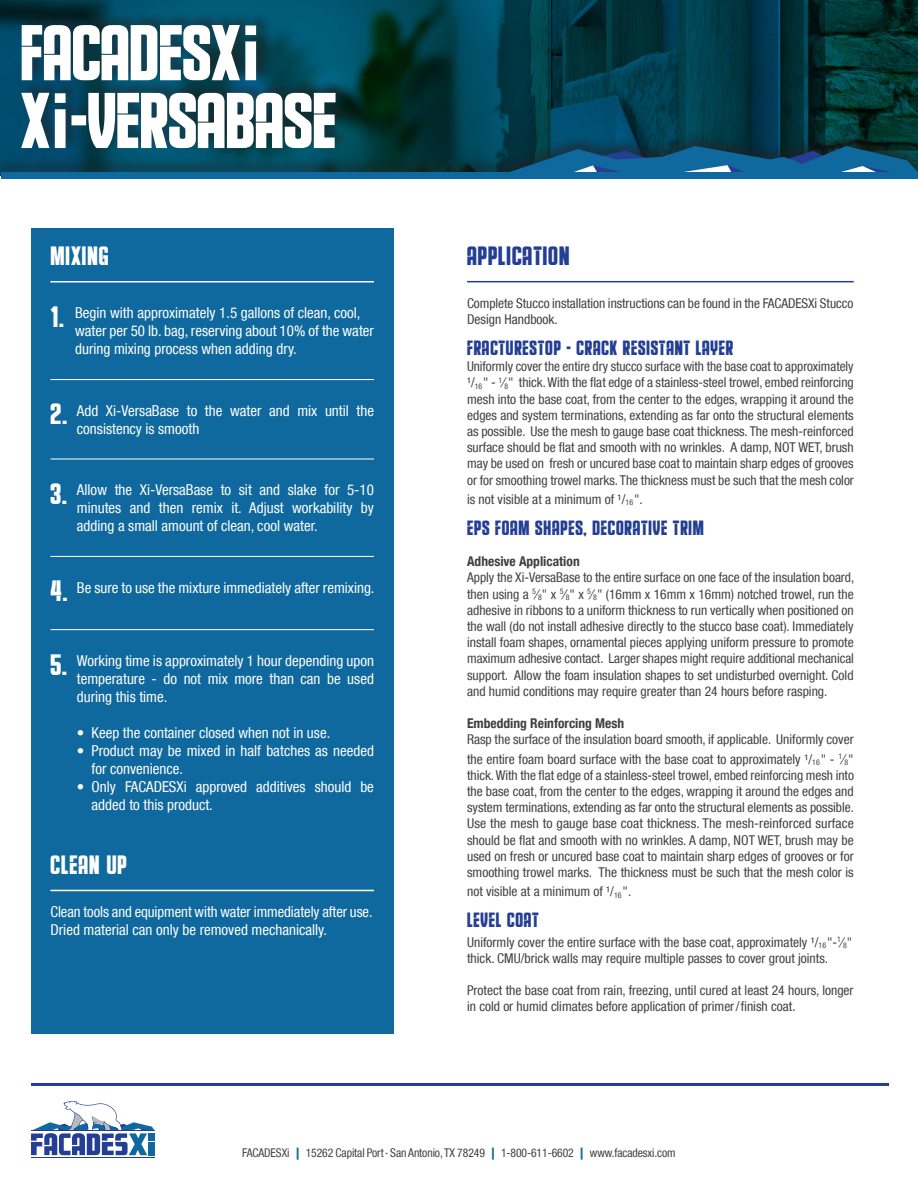
<style>
.page{position:relative;width:918px;height:1188px;background:#fff}
.page>*{position:absolute;margin:0;border:0;box-sizing:border-box;transform-origin:0 0}
.t1{font:30px "Educated Deers";color:#fff}
.t2{font:27px "Educated Deers";letter-spacing:.04em;color:#fff}
.t3{font:27px "Educated Deers";letter-spacing:.04em;color:#233e92}
.t4{font:21px "Educated Deers";letter-spacing:.04em;color:#233e92}
.t5{font:condensed 15px/18px "Helvetica Neue LT Com";color:#fff}
.t6{font:condensed 13.5px/16.2px "Helvetica Neue LT Com";color:#404041}
.t7{font:700 condensed 13.5px "Helvetica Neue LT Com";color:#404041}
.t8{font:condensed 12px "Helvetica Neue LT Com";letter-spacing:-.005em;color:#404041}
.s1{font-weight:900;font-stretch:normal;color:#10699e}
</style>
<div class="page">
<img style="left:0;top:0;width:918px;height:131px">
<div style="left:31px;top:229px;width:362px;height:805px;background:#10699e"></div>
<hr style="left:31px;top:1157px;width:124px;height:1px;background:#233e92">
<svg style="left:31px;top:1101px;width:123px;height:54px"></svg>
<hr style="left:31px;top:1130px;width:124px;height:1px;background:#233e92">
<div style="left:148px;top:1133px;width:7px;height:8px;background:#10699e"></div>
<div style="left:148px;top:1142px;width:7px;height:13px;background:#10699e"></div>
<div style="left:0;top:131px;width:918px;height:48px;background:#231f20;opacity:.5"></div>
<svg style="left:507px;top:146px;width:411px;height:26px;background:#17587d"></svg>
<div style="left:1px;top:172px;width:917px;height:7px;background:#10699e"></div>
<hr style="left:31px;top:1083px;width:858px;height:3px;background:#233e92">
<div style="left:22px;top:79px;width:329px;height:71px;background:#231f20;opacity:.5"></div>
<svg style="left:21px;top:93px;width:315px;height:55px"></svg>
<div style="left:21px;top:11px;width:251px;height:72px;background:#231f20;opacity:.5"></div>
<svg style="left:22px;top:25px;width:234px;height:55px"></svg>
<hr style="left:467px;top:281px;width:387px;height:1px;background:#233e92">
<hr style="left:50px;top:281px;width:324px;height:1px;background:#fff">
<hr style="left:50px;top:379px;width:324px;height:1px;background:#fff">
<hr style="left:50px;top:459px;width:324px;height:1px;background:#fff">
<hr style="left:50px;top:556px;width:324px;height:1px;background:#fff">
<hr style="left:50px;top:629px;width:324px;height:1px;background:#fff">
<hr style="left:50px;top:890px;width:324px;height:1px;background:#fff">
<p class="t2" style="left:50px;top:240px;width:59px">MIXING</p>
<p class="t1" style="left:50px;top:299px;width:15px">1.</p>
<p class="t5" style="left:75px;top:304px;width:287px">Begin with approximately 1.5 gallons of clean, cool,</p>
<p class="t5" style="left:75px;top:322px;width:300px">water per 50 lb. bag, reserving about 10% of the water</p>
<p class="t5" style="left:75px;top:340px;width:223px">during mixing process when adding dry.</p>
<p class="t1" style="left:50px;top:397px;width:18px">2.</p>
<p class="t5" style="left:77px;top:401px;width:299px">Add Xi-VersaBase to the water and mix until the consistency is smooth</p>
<p class="t1" style="left:50px;top:476px;width:18px">3.</p>
<p class="t5" style="left:77px;top:481px;width:299px;text-align:justify">Allow the Xi-VersaBase to sit and slake for 5-10 minutes and then remix it. Adjust workability by adding a small amount of clean, cool water.</p>
<p class="t1" style="left:50px;top:573px;width:18px">4.</p>
<p class="t5" style="left:77px;top:578px;width:299px">Be sure to use the mixture immediately after remixing.</p>
<p class="t1" style="left:50px;top:647px;width:18px">5.</p>
<p class="t5" style="left:77px;top:651px;width:299px;text-align:justify">Working time is approximately 1 hour depending upon temperature - do not mix more than can be used during this time.</p>
<p class="t5" style="left:77px;top:723px;width:255px">• Keep the container closed when not in use.</p>
<p class="t5" style="left:92px;top:741px;width:284px;text-indent:-15px">• Product may be mixed in half batches as needed for convenience.</p>
<p class="t5" style="left:92px;top:777px;width:284px;text-indent:-15px">• Only FACADESXi approved additives should be added to this product.</p>
<p class="t2" style="left:51px;top:849px;width:78px">CLEAN UP</p>
<p class="t5" style="left:51px;top:903px;width:324px">Clean tools and equipment with water immediately after use.<br>Dried material can only be removed mechanically.</p>
<p class="t3" style="left:467px;top:240px;width:104px">APPLICATION</p>
<p class="t6" style="left:467px;top:295px;width:388px">Complete Stucco installation instructions can be found in the FACADESXi Stucco<br>Design Handbook.</p>
<p class="t4" style="left:467px;top:336px;width:268px">FRACTURESTOP - CRACK RESISTANT LAYER</p>
<p class="t6" style="left:467px;top:358px;width:388px;text-align:justify">Uniformly cover the entire dry stucco surface with the base coat to approximately ¹/<sub>16</sub>" - <sup>1</sup>⁄<sub>8</sub>" thick. With the flat edge of a stainless-steel trowel, embed reinforcing mesh into the base coat, from the center to the edges, wrapping it around the edges and system terminations, extending as far onto the structural elements as possible. Use the mesh to gauge base coat thickness. The mesh-reinforced surface should be flat and smooth with no wrinkles. A damp, NOT WET, brush may be used on fresh or uncured base coat to maintain sharp edges of grooves or for smoothing trowel marks. The thickness must be such that the mesh color</p>
<p class="t6" style="left:467px;top:491px;width:177px">is not visible at a minimum of ¹/<sub>16</sub>".</p>
<p class="t4" style="left:467px;top:516px;width:238px">EPS FOAM SHAPES, DECORATIVE TRIM</p>
<p class="t7" style="left:467px;top:553px;width:114px">Adhesive Application</p>
<p class="t6" style="left:467px;top:569px;width:389px;text-align:justify">Apply the Xi-VersaBase to the entire surface on one face of the insulation board, then using a <sup>5</sup>⁄<sub>8</sub>" x <sup>5</sup>⁄<sub>8</sub>" x <sup>5</sup>⁄<sub>8</sub>" (16mm x 16mm x 16mm) notched trowel, run the adhesive in ribbons to a uniform thickness to run vertically when positioned on the wall (do not install adhesive directly to the stucco base coat). Immediately install foam shapes, ornamental pieces applying uniform pressure to promote maximum adhesive contact. Larger shapes might require additional mechanical support. Allow the foam insulation shapes to set undisturbed overnight. Cold and humid conditions may require greater than 24 hours before rasping.</p>
<p class="t7" style="left:467px;top:715px;width:159px">Embedding Reinforcing Mesh</p>
<p class="t6" style="left:467px;top:730px;width:388px;line-height:19.2px">Rasp the surface of the insulation board smooth, if applicable. Uniformly cover the entire foam board surface with the base coat to approximately ¹/<sub>16</sub>" - <sup>1</sup>⁄<sub>8</sub>"</p>
<p class="t6" style="left:467px;top:767px;width:389px;text-align:justify">thick. With the flat edge of a stainless-steel trowel, embed reinforcing mesh into the base coat, from the center to the edges, wrapping it around the edges and system terminations, extending as far onto the structural elements as possible.<br>Use the mesh to gauge base coat thickness. The mesh-reinforced surface should be flat and smooth with no wrinkles. A damp, NOT WET, brush may be used on fresh or uncured base coat to maintain sharp edges of grooves or for smoothing trowel marks. The thickness must be such that the mesh color is</p>
<p class="t6" style="left:467px;top:883px;width:166px">not visible at a minimum of ¹/<sub>16</sub>".</p>
<p class="t4" style="left:467px;top:908px;width:73px">LEVEL COAT</p>
<p class="t6" style="left:467px;top:934px;width:387px">Uniformly cover the entire surface with the base coat, approximately ¹/<sub>16</sub>"-<sup>1</sup>⁄<sub>8</sub>"</p>
<p class="t6" style="left:467px;top:950px;width:363px">thick. CMU/brick walls may require multiple passes to cover grout joints.</p>
<p class="t6" style="left:467px;top:982px;width:388px">Protect the base coat from rain, freezing, until cured at least 24 hours, longer in cold or humid climates before application of primer/finish coat.</p>
<p class="t8" style="left:242px;top:1146px;width:435px">FACADESXi <span class="s1">|</span> 15262 Capital Port <sup>•</sup> San Antonio, TX 78249 <span class="s1">|</span> 1-800-611-6602 <span class="s1">|</span> www.facadesxi.com</p>
</div>
